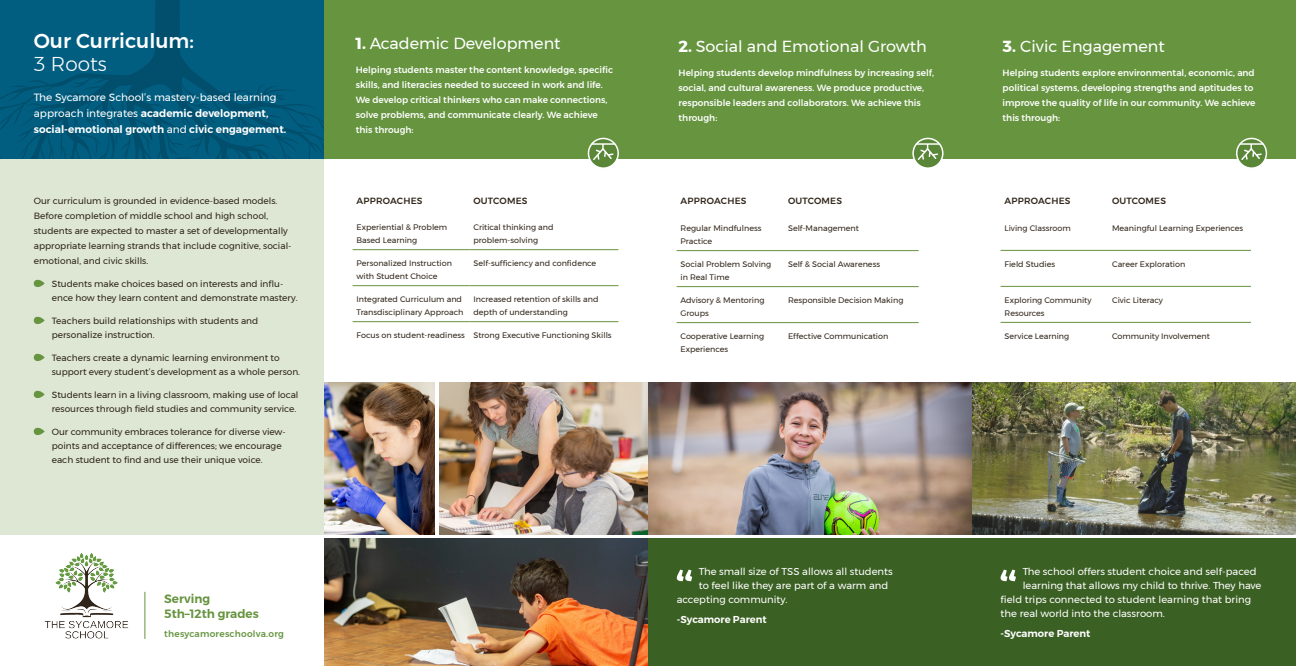
<style>
.page{position:relative;width:1296px;height:666px;background:#fff}
.page>*{position:absolute;margin:0;border:0;box-sizing:border-box;transform-origin:0 0}
.t1{font:600 52.8px "Adelle Basic";color:#fff}
.A_Head_Montserrat{font:500 20px/23px "Montserrat";color:#fff}
.t2{font:16px "Montserrat";color:#fff}
.quote{font:600 12px/14.4px "Montserrat";color:#66943f}
.t3{font:10.5px/16px "Montserrat";color:#fff}
.t4{font:10px "Montserrat";color:#fff}
.t5{font:600 10px "Montserrat";color:#fff}
.leaf_bullets_2{font:9px/14px "Montserrat";color:#2f2418}
.t6{font:500 9px/15px "Montserrat";color:#fff}
.t7{font:500 9px "Montserrat";letter-spacing:.025em;color:#302519}
.t8{font:500 9px "Montserrat";letter-spacing:.025em;color:#66943f}
.t9{font:8px/13px "Montserrat";color:#302519}
.s1{font-weight:300}
.s2{font-weight:600}
.s3{font-weight:700}
</style>
<div class="page">
<svg style="left:0;top:0;width:324px;height:159px;background:#015a7c"></svg>
<img style="left:324px;top:538px;width:324px;height:128px">
<img style="left:439px;top:383px;width:857px;height:152px">
<div style="left:648px;top:538px;width:648px;height:128px;background:#3b6023"></div>
<hr style="left:353px;top:249px;width:116px;height:1px;background:#66943f">
<hr style="left:469px;top:249px;width:149px;height:1px;background:#66943f">
<hr style="left:353px;top:285px;width:116px;height:1px;background:#66943f">
<hr style="left:469px;top:285px;width:149px;height:1px;background:#66943f">
<hr style="left:353px;top:321px;width:116px;height:1px;background:#66943f">
<hr style="left:469px;top:321px;width:149px;height:1px;background:#66943f">
<hr style="left:1001px;top:250px;width:107px;height:1px;background:#66943f">
<hr style="left:1108px;top:250px;width:143px;height:1px;background:#66943f">
<hr style="left:1001px;top:286px;width:107px;height:1px;background:#66943f">
<hr style="left:1108px;top:286px;width:143px;height:1px;background:#66943f">
<hr style="left:1001px;top:322px;width:107px;height:1px;background:#66943f">
<hr style="left:1108px;top:322px;width:143px;height:1px;background:#66943f">
<div style="left:324px;top:0;width:972px;height:159px;background:#66943f"></div>
<hr style="left:677px;top:250px;width:107px;height:1px;background:#66943f">
<hr style="left:784px;top:250px;width:135px;height:1px;background:#66943f">
<hr style="left:677px;top:286px;width:107px;height:1px;background:#66943f">
<hr style="left:784px;top:286px;width:135px;height:1px;background:#66943f">
<hr style="left:677px;top:322px;width:107px;height:1px;background:#66943f">
<hr style="left:784px;top:322px;width:135px;height:1px;background:#66943f">
<img style="left:325px;top:383px;width:110px;height:152px">
<div style="left:0;top:159px;width:324px;height:376px;background:#dde7d3"></div>
<svg style="left:34px;top:280px;width:11px;height:7px"></svg>
<svg style="left:34px;top:317px;width:11px;height:7px"></svg>
<svg style="left:34px;top:354px;width:11px;height:7px"></svg>
<svg style="left:34px;top:391px;width:11px;height:7px"></svg>
<svg style="left:34px;top:428px;width:11px;height:7px"></svg>
<img style="left:45px;top:553px;width:84px;height:86px">
<hr style="left:144px;top:592px;width:1px;height:47px;background:#67943f">
<svg style="left:913px;top:138px;width:30px;height:30px"></svg>
<div style="left:912px;top:138px;width:32px;height:31px;border:2px solid #fff;border-radius:50%"></div>
<svg style="left:916px;top:143px;width:25px;height:17px"></svg>
<svg style="left:588px;top:138px;width:30px;height:30px"></svg>
<div style="left:588px;top:138px;width:31px;height:31px;border:2px solid #fff;border-radius:50%"></div>
<svg style="left:591px;top:143px;width:25px;height:17px"></svg>
<svg style="left:1237px;top:138px;width:29px;height:30px"></svg>
<div style="left:1236px;top:138px;width:31px;height:31px;border:2px solid #fff;border-radius:50%"></div>
<svg style="left:1239px;top:143px;width:25px;height:17px"></svg>
<p class="A_Head_Montserrat" style="left:34px;top:29px;width:162px">Our Curriculum:<br><span class="s1">3 Roots</span></p>
<p class="t3" style="left:34px;top:89px;width:254px">The Sycamore School’s mastery-based learning approach integrates <span class="s2">academic development, social-emotional growth</span> and <span class="s2">civic engagement.</span></p>
<p class="leaf_bullets_2" style="left:34px;top:193px;width:259px;line-height:15px">Our curriculum is grounded in evidence-based models.<br>Before completion of middle school and high school, students are expected to master a set of developmentally appropriate learning strands that include cognitive, social&shy;emotional, and civic skills.</p>
<p class="leaf_bullets_2" style="left:52px;top:277px;width:247px">Students make choices based on interests and influ&shy;ence how they learn content and demonstrate mastery.</p>
<p class="leaf_bullets_2" style="left:52px;top:314px;width:208px">Teachers build relationships with students and personalize instruction.</p>
<p class="leaf_bullets_2" style="left:52px;top:351px;width:250px">Teachers create a dynamic learning environment to support every student’s development as a whole person.</p>
<p class="leaf_bullets_2" style="left:52px;top:388px;width:248px">Students learn in a living classroom, making use of local resources through field studies and community service.</p>
<p class="leaf_bullets_2" style="left:52px;top:425px;width:235px">Our community embraces tolerance for diverse view&shy;points and acceptance of differences; we encourage each student to find and use their unique voice.</p>
<p class="quote" style="left:164px;top:592px;width:96px">Serving<br>5th–12th grades</p>
<p class="t8" style="left:164px;top:627px;width:121px">thesycamoreschoolva.org</p>
<p class="t2" style="left:356px;top:31px;width:206px"><span class="s3">1.</span> Academic Development</p>
<p class="t6" style="left:356px;top:62px;width:259px">Helping students master the content knowledge, specific skills, and literacies needed to succeed in work and life.<br>We develop critical thinkers who can make connections, solve problems, and communicate clearly. We achieve this through:</p>
<p class="t7" style="left:357px;top:194px;width:68px">APPROACHES</p>
<p class="t7" style="left:473px;top:194px;width:56px">OUTCOMES</p>
<p class="t9" style="left:357px;top:221px;width:92px">Experiential &amp; Problem<br>Based Learning</p>
<p class="t9" style="left:473px;top:221px;width:82px">Critical thinking and problem-solving</p>
<p class="t9" style="left:357px;top:257px;width:97px">Personalized Instruction with Student Choice</p>
<p class="t9" style="left:473px;top:257px;width:124px">Self-sufficiency and confidence</p>
<p class="t9" style="left:357px;top:293px;width:109px">Integrated Curriculum and<br>Transdisciplinary Approach</p>
<p class="t9" style="left:473px;top:293px;width:127px">Increased retention of skills and depth of understanding</p>
<p class="t9" style="left:357px;top:329px;width:110px">Focus on student-readiness</p>
<p class="t9" style="left:473px;top:329px;width:140px">Strong Executive Functioning Skills</p>
<p class="t2" style="left:679px;top:34px;width:250px"><span class="s3">2.</span> Social and Emotional Growth</p>
<p class="t6" style="left:679px;top:65px;width:257px">Helping students develop mindfulness by increasing self, social, and cultural awareness. We produce productive, responsible leaders and collaborators. We achieve this through:</p>
<p class="t7" style="left:681px;top:194px;width:68px">APPROACHES</p>
<p class="t7" style="left:788px;top:194px;width:56px">OUTCOMES</p>
<p class="t9" style="left:681px;top:222px;width:82px">Regular Mindfulness<br>Practice</p>
<p class="t9" style="left:788px;top:222px;width:72px">Self-Management</p>
<p class="t9" style="left:681px;top:258px;width:92px">Social Problem Solving in Real Time</p>
<p class="t9" style="left:788px;top:258px;width:93px">Self &amp; Social Awareness</p>
<p class="t9" style="left:681px;top:294px;width:85px">Advisory &amp; Mentoring<br>Groups</p>
<p class="t9" style="left:788px;top:294px;width:117px">Responsible Decision Making</p>
<p class="t9" style="left:681px;top:330px;width:85px">Cooperative Learning<br>Experiences</p>
<p class="t9" style="left:788px;top:330px;width:102px">Effective Communication</p>
<p class="t1" style="left:675px;top:558px;width:21px">“</p>
<p class="t4" style="left:699px;top:564px;width:195px">The small size of TSS allows all students</p>
<p class="t4" style="left:699px;top:578px;width:191px">to feel like they are part of a warm and</p>
<p class="t4" style="left:677px;top:592px;width:112px">accepting community.</p>
<p class="t5" style="left:677px;top:611px;width:92px">-Sycamore Parent</p>
<p class="t2" style="left:1003px;top:34px;width:164px"><span class="s3">3.</span> Civic Engagement</p>
<p class="t6" style="left:1003px;top:65px;width:255px">Helping students explore environmental, economic, and political systems, developing strengths and aptitudes to improve the quality of life in our community. We achieve this through:</p>
<p class="t7" style="left:1005px;top:194px;width:68px">APPROACHES</p>
<p class="t7" style="left:1112px;top:194px;width:56px">OUTCOMES</p>
<p class="t9" style="left:1005px;top:222px;width:68px">Living Classroom</p>
<p class="t9" style="left:1112px;top:222px;width:133px">Meaningful Learning Experiences</p>
<p class="t9" style="left:1005px;top:258px;width:52px">Field Studies</p>
<p class="t9" style="left:1112px;top:258px;width:75px">Career Exploration</p>
<p class="t9" style="left:1005px;top:294px;width:89px">Exploring Community<br>Resources</p>
<p class="t9" style="left:1112px;top:294px;width:52px">Civic Literacy</p>
<p class="t9" style="left:1005px;top:330px;width:66px">Service Learning</p>
<p class="t9" style="left:1112px;top:330px;width:99px">Community Involvement</p>
<p class="t1" style="left:998px;top:558px;width:21px">“</p>
<p class="t4" style="left:1023px;top:564px;width:235px">The school offers student choice and self-paced</p>
<p class="t4" style="left:1023px;top:578px;width:240px">learning that allows my child to thrive. They have</p>
<p class="t4" style="left:1001px;top:592px;width:252px">field trips connected to student learning that bring</p>
<p class="t4" style="left:1001px;top:606px;width:166px">the real world into the classroom.</p>
<p class="t5" style="left:1001px;top:625px;width:92px">-Sycamore Parent</p>
</div>
